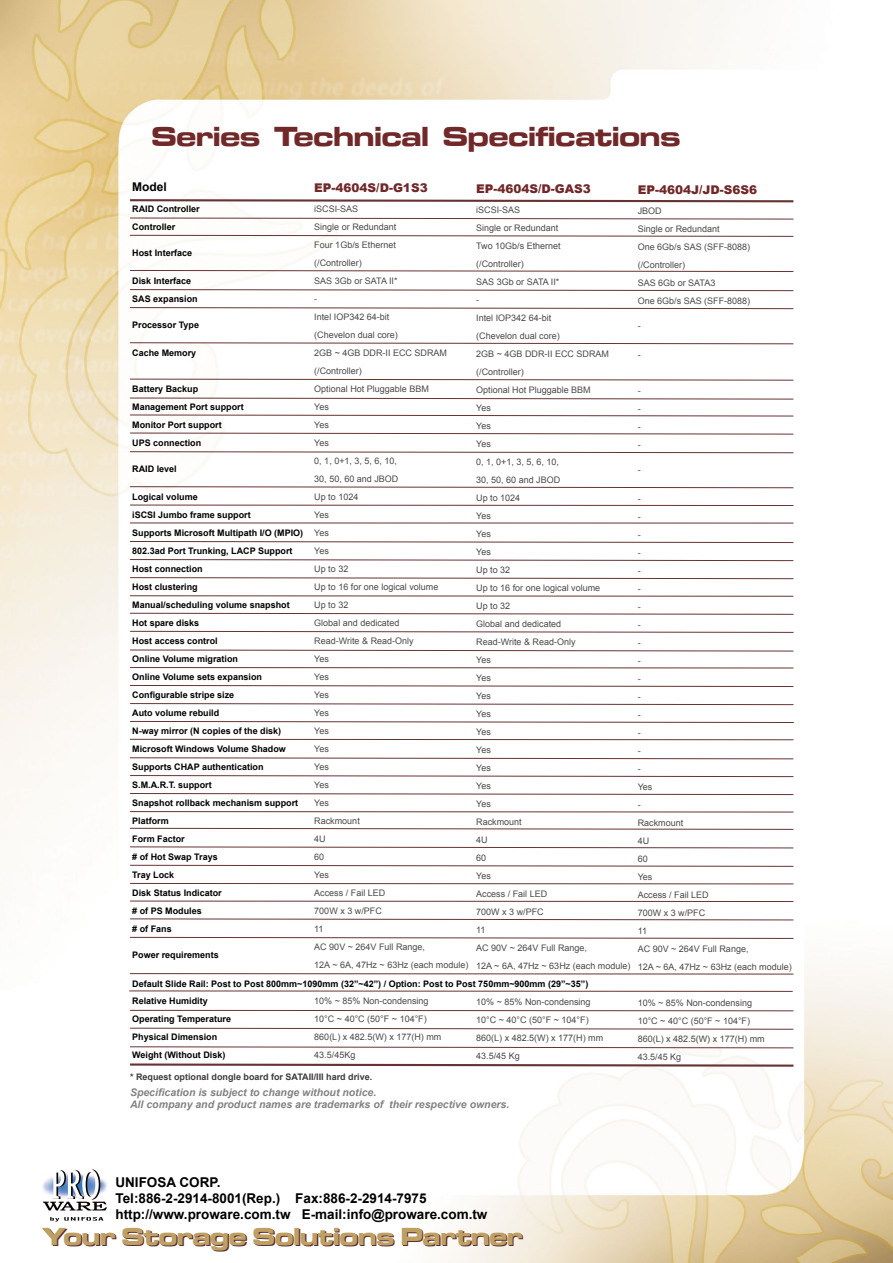
<style>
.page{position:relative;width:893px;height:1263px;background:#fff}
.page>*{position:absolute;margin:0;border:0;box-sizing:border-box;transform-origin:0 0}
.t1{font:28.5px "Microgramma D Bold Exte";color:#702829}
.t2{font:25.5px "Microgramma D Bold Exte";color:#592f34}
.t3{font:700 13.5px/16.2px "Arial";color:#000}
.t4{font:900 12px "Arial";color:#702829}
.t5{font:700 12px "Arial";color:#000}
.t6{font:italic 700 10.5px/12.6px "Arial";color:#838281}
.t7{font:9px/18px "Arial";color:#4c4948}
.t8{font:700 9px/18px "Arial";color:#000}
.t9{font:700 9px "Arial";color:#3e3a39}
</style>
<div class="page">
<img style="left:0;top:0;width:893px;height:1263px">
<svg style="left:128px;top:1062px;width:668px;height:6px"></svg>
<svg style="left:128px;top:198px;width:667px;height:5px"></svg>
<svg style="left:129px;top:217px;width:665px;height:3px"></svg>
<svg style="left:129px;top:234px;width:665px;height:3px"></svg>
<svg style="left:129px;top:307px;width:665px;height:2px"></svg>
<svg style="left:129px;top:414px;width:665px;height:3px"></svg>
<svg style="left:129px;top:432px;width:665px;height:3px"></svg>
<hr style="left:130px;top:522px;width:663px;height:1px;background:#633">
<svg style="left:129px;top:541px;width:665px;height:2px"></svg>
<svg style="left:129px;top:559px;width:665px;height:2px"></svg>
<svg style="left:129px;top:577px;width:665px;height:2px"></svg>
<svg style="left:129px;top:595px;width:665px;height:2px"></svg>
<svg style="left:129px;top:612px;width:665px;height:3px"></svg>
<svg style="left:129px;top:630px;width:665px;height:3px"></svg>
<svg style="left:129px;top:667px;width:665px;height:2px"></svg>
<svg style="left:129px;top:685px;width:665px;height:2px"></svg>
<svg style="left:129px;top:703px;width:665px;height:2px"></svg>
<svg style="left:129px;top:720px;width:666px;height:3px"></svg>
<svg style="left:129px;top:738px;width:665px;height:3px"></svg>
<svg style="left:129px;top:775px;width:665px;height:2px"></svg>
<svg style="left:129px;top:793px;width:665px;height:2px"></svg>
<svg style="left:129px;top:811px;width:665px;height:2px"></svg>
<svg style="left:129px;top:864px;width:665px;height:3px"></svg>
<svg style="left:129px;top:882px;width:665px;height:3px"></svg>
<svg style="left:129px;top:918px;width:665px;height:3px"></svg>
<svg style="left:129px;top:451px;width:665px;height:3px"></svg>
<svg style="left:129px;top:486px;width:665px;height:3px"></svg>
<svg style="left:129px;top:504px;width:665px;height:2px"></svg>
<svg style="left:129px;top:827px;width:665px;height:3px"></svg>
<svg style="left:129px;top:900px;width:665px;height:2px"></svg>
<svg style="left:129px;top:846px;width:665px;height:3px"></svg>
<svg style="left:129px;top:757px;width:665px;height:3px"></svg>
<svg style="left:129px;top:649px;width:665px;height:3px"></svg>
<svg style="left:129px;top:270px;width:665px;height:2px"></svg>
<svg style="left:129px;top:289px;width:665px;height:2px"></svg>
<svg style="left:129px;top:342px;width:665px;height:3px"></svg>
<svg style="left:129px;top:378px;width:665px;height:3px"></svg>
<svg style="left:129px;top:397px;width:665px;height:3px"></svg>
<svg style="left:129px;top:936px;width:665px;height:3px"></svg>
<svg style="left:129px;top:973px;width:665px;height:2px"></svg>
<svg style="left:129px;top:1027px;width:665px;height:3px"></svg>
<svg style="left:129px;top:1009px;width:665px;height:3px"></svg>
<svg style="left:129px;top:1046px;width:665px;height:3px"></svg>
<svg style="left:128px;top:990px;width:665px;height:2px"></svg>
<img style="left:43px;top:1168px;width:66px;height:55px">
<h1 class="t1" style="left:152px;top:117px;width:530px">Series Technical Specifications</h1>
<h3 class="t5" style="left:132px;top:179px;width:36px">Model</h3>
<p class="t8" style="left:132px;top:200px;width:69px">RAID Controller<br>Controller</p>
<p class="t8" style="left:132px;top:244px;width:62px">Host Interface</p>
<p class="t8" style="left:132px;top:272px;width:67px">Disk Interface<br>SAS expansion</p>
<p class="t8" style="left:132px;top:316px;width:68px">Processor Type</p>
<p class="t8" style="left:132px;top:344px;width:66px">Cache Memory</p>
<p class="t8" style="left:132px;top:380px;width:113px">Battery Backup<br>Management Port support<br>Monitor Port support<br>UPS connection</p>
<p class="t8" style="left:132px;top:460px;width:46px">RAID level</p>
<p class="t8" style="left:132px;top:488px;width:173px">Logical volume<br>iSCSI Jumbo frame support<br>Supports Microsoft Multipath I/O (MPIO)<br>802.3ad Port Trunking, LACP Support<br>Host connection<br>Host clustering<br>Manual/scheduling volume snapshot<br>Hot spare disks<br>Host access control<br>Online Volume migration<br>Online Volume sets expansion<br>Configurable stripe size<br>Auto volume rebuild<br>N-way mirror (N copies of the disk)<br>Microsoft Windows Volume Shadow<br>Supports CHAP authentication<br>S.M.A.R.T. support<br>Snapshot rollback mechanism support<br>Platform<br>Form Factor<br># of Hot Swap Trays<br>Tray Lock<br>Disk Status Indicator<br># of PS Modules<br># of Fans</p>
<p class="t8" style="left:132px;top:946px;width:88px">Power requirements</p>
<p class="t8" style="left:132px;top:992px;width:100px">Relative Humidity<br>Operating Temperature<br>Physical Dimension<br>Weight (Without Disk)</p>
<h3 class="t4" style="left:314px;top:179px;width:115px">EP-4604S/D-G1S3</h3>
<p class="t7" style="left:314px;top:200px;width:156px">iSCSI-SAS<br>Single or Redundant<br>Four 1Gb/s Ethernet<br>(/Controller)<br>SAS 3Gb or SATA II*<br>-<br>Intel IOP342 64-bit<br>(Chevelon dual core)<br>2GB ~ 4GB DDR-II ECC SDRAM (/Controller)<br>Optional Hot Pluggable BBM<br>Yes<br>Yes<br>Yes<br>0, 1, 0+1, 3, 5, 6, 10,<br>30, 50, 60 and JBOD<br>Up to 1024<br>Yes<br>Yes<br>Yes<br>Up to 32<br>Up to 16 for one logical volume<br>Up to 32<br>Global and dedicated<br>Read-Write &amp; Read-Only<br>Yes<br>Yes<br>Yes<br>Yes<br>Yes<br>Yes<br>Yes<br>Yes<br>Yes<br>Rackmount<br>4U<br>60<br>Yes<br>Access / Fail LED<br>700W x 3 w/PFC<br>11<br>AC 90V ~ 264V Full Range,<br>12A ~ 6A, 47Hz ~ 63Hz (each module)</p>
<p class="t7" style="left:314px;top:992px;width:129px">10% ~ 85% Non-condensing<br>10°C ~ 40°C (50°F ~ 104°F)<br>860(L) x 482.5(W) x 177(H) mm<br>43.5/45Kg</p>
<h3 class="t4" style="left:476px;top:180px;width:116px">EP-4604S/D-GAS3</h3>
<p class="t7" style="left:476px;top:201px;width:156px">iSCSI-SAS<br>Single or Redundant<br>Two 10Gb/s Ethernet<br>(/Controller)<br>SAS 3Gb or SATA II*<br>-<br>Intel IOP342 64-bit<br>(Chevelon dual core)<br>2GB ~ 4GB DDR-II ECC SDRAM (/Controller)<br>Optional Hot Pluggable BBM<br>Yes<br>Yes<br>Yes<br>0, 1, 0+1, 3, 5, 6, 10,<br>30, 50, 60 and JBOD<br>Up to 1024<br>Yes<br>Yes<br>Yes<br>Up to 32<br>Up to 16 for one logical volume<br>Up to 32<br>Global and dedicated<br>Read-Write &amp; Read-Only<br>Yes<br>Yes<br>Yes<br>Yes<br>Yes<br>Yes<br>Yes<br>Yes<br>Yes<br>Rackmount<br>4U<br>60<br>Yes<br>Access / Fail LED<br>700W x 3 w/PFC<br>11<br>AC 90V ~ 264V Full Range,<br>12A ~ 6A, 47Hz ~ 63Hz (each module)</p>
<p class="t7" style="left:476px;top:993px;width:129px">10% ~ 85% Non-condensing<br>10°C ~ 40°C (50°F ~ 104°F)<br>860(L) x 482.5(W) x 177(H) mm<br>43.5/45 Kg</p>
<h3 class="t4" style="left:638px;top:181px;width:121px">EP-4604J/JD-S6S6</h3>
<p class="t7" style="left:638px;top:202px;width:114px">JBOD<br>Single or Redundant<br>One 6Gb/s SAS (SFF-8088) (/Controller)<br>SAS 6Gb or SATA3<br>One 6Gb/s SAS (SFF-8088)</p>
<p class="t7" style="left:638px;top:317px;width:4px">-</p>
<p class="t7" style="left:638px;top:346px;width:4px">-</p>
<p class="t7" style="left:638px;top:382px;width:4px;text-align:justify">- - - -</p>
<p class="t7" style="left:638px;top:461px;width:4px">-</p>
<p class="t7" style="left:638px;top:490px;width:156px">-<br>-<br>-<br>-<br>-<br>-<br>-<br>-<br>-<br>-<br>-<br>-<br>-<br>-<br>-<br>-<br>Yes<br>-<br>Rackmount<br>4U<br>60<br>Yes<br>Access / Fail LED<br>700W x 3 w/PFC<br>11<br>AC 90V ~ 264V Full Range,<br>12A ~ 6A, 47Hz ~ 63Hz (each module)</p>
<p class="t7" style="left:638px;top:994px;width:129px">10% ~ 85% Non-condensing<br>10°C ~ 40°C (50°F ~ 104°F)<br>860(L) x 482.5(W) x 177(H) mm<br>43.5/45 Kg</p>
<p class="t8" style="left:132px;top:975px;width:458px">Default Slide Rail: Post to Post 800mm~1090mm (32”~42”) / Option: Post to Post 750mm~900mm (29”~35”)</p>
<p class="t9" style="left:130px;top:1071px;width:244px">* Request optional dongle board for SATAII/III hard drive.</p>
<p class="t6" style="left:130px;top:1086px;width:381px">Specification is subject to change without notice.<br>All company and product names are trademarks of their respective owners.</p>
<h3 class="t3" style="left:115px;top:1174px;width:373px">UNIFOSA CORP.<br>Tel:886-2-2914-8001(Rep.) Fax:886-2-2914-7975 http://www.proware.com.tw E-mail:info@proware.com.tw</h3>
<h2 class="t2" style="left:44px;top:1220px;width:481px">Your Storage Solutions Partner</h2>
</div>
